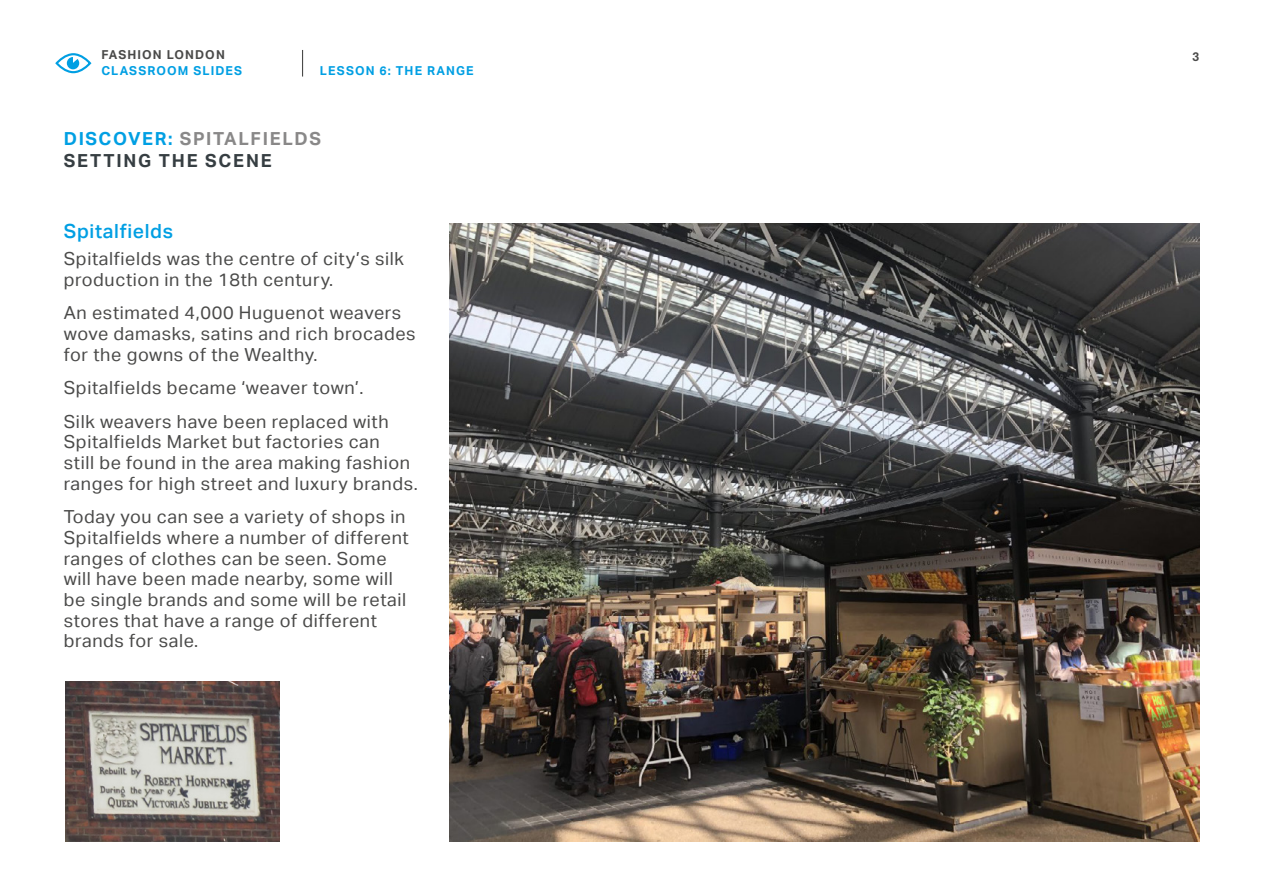
<style>
.page{position:relative;width:1263px;height:893px;background:#fff}
.page>*{position:absolute;margin:0;border:0;box-sizing:border-box;transform-origin:0 0}
.t1{font:500 19.5px "Aktiv Grotesk Trial";letter-spacing:.035em;color:#009fe3}
.t2{font:18px/20.7px "Aktiv Grotesk Trial";letter-spacing:.035em;color:#4a4a49}
.t3{font:700 18px/22.5px "Aktiv Grotesk Trial";letter-spacing:.09em;color:#363e42}
.t4{font:500 12.75px "Akzidenz Grotesk BQ";color:#4a4a49}
.t5{font:700 12.3px "Aktiv Grotesk Trial";letter-spacing:.09em;color:#009fe3}
.t6{font:700 12.3px "Aktiv Grotesk Trial";letter-spacing:.09em;color:#4a4a49}
.s1{color:#009fe3}
.s2{color:#898888}
</style>
<div class="page">
<svg style="left:302px;top:50px;width:1px;height:27px"></svg>
<div style="left:56px;top:53px;width:35px;height:20px;border:2px solid #009fe3;border-radius:50%"></div>
<svg style="left:67px;top:57px;width:12px;height:12px"></svg>
<img style="left:449px;top:223px;width:750px;height:619px">
<img style="left:66px;top:682px;width:213px;height:160px">
<p class="t6" style="left:101px;top:47px;width:125px">FASHION LONDON</p>
<p class="t4" style="left:1192px;top:49px;width:9px">3</p>
<p class="t5" style="left:101px;top:64px;width:142px">CLASSROOM SLIDES</p>
<p class="t5" style="left:320px;top:64px;width:155px">LESSON 6: THE RANGE</p>
<p class="t3" style="left:64px;top:127px;width:259px"><span class="s1">DISCOVER:</span> <span class="s2">SPITALFIELDS<br></span>SETTING THE SCENE</p>
<p class="t1" style="left:64px;top:220px;width:111px">Spitalfields</p>
<p class="t2" style="left:64px;top:248px;width:342px">Spitalfields was the centre of city’s silk production in the 18th century.</p>
<p class="t2" style="left:64px;top:303px;width:353px">An estimated 4,000 Huguenot weavers wove damasks, satins and rich brocades for the gowns of the Wealthy.</p>
<p class="t2" style="left:64px;top:371px;width:326px;line-height:33.5px">Spitalfields became ‘weaver town’.<br>Silk weavers have been replaced with</p>
<p class="t2" style="left:64px;top:432px;width:356px">Spitalfields Market but factories can<br>still be found in the area making fashion ranges for high street and luxury brands.</p>
<p class="t2" style="left:64px;top:507px;width:346px">Today you can see a variety of shops in Spitalfields where a number of different ranges of clothes can be seen. Some will have been made nearby, some will be single brands and some will be retail stores that have a range of different brands for sale.</p>
</div>
